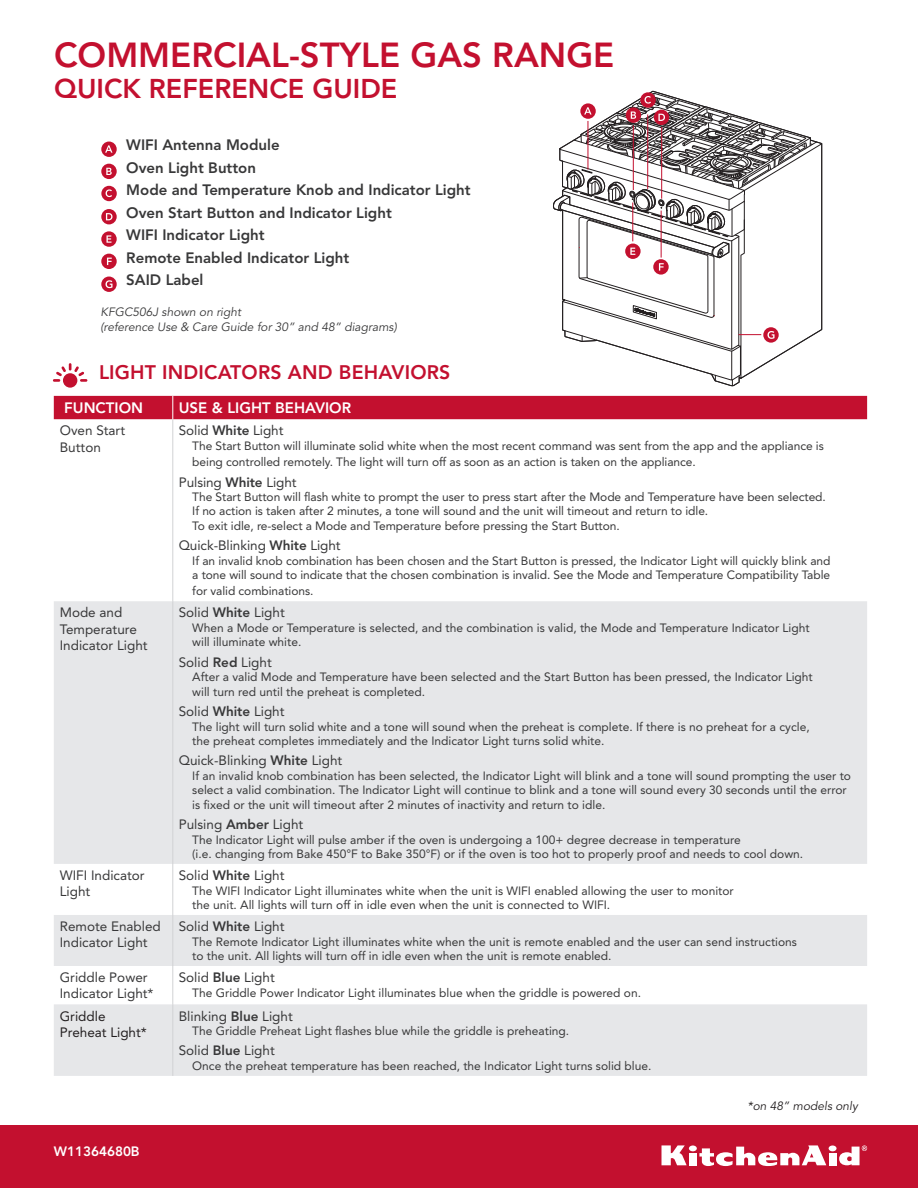
<style>
.page{position:relative;width:918px;height:1188px;background:#fff}
.page>*{position:absolute;margin:0;border:0;box-sizing:border-box;transform-origin:0 0}
.t1{font:800 34.5px "Avenir";color:#c3102f}
.t2{font:800 27px "Avenir";color:#c3102f}
.t3{font:800 19.5px "Avenir";letter-spacing:.01em;color:#c3102f}
.t4{font:800 15px "Avenir";color:#383839}
.t5{font:800 15px "Avenir";color:#fff}
.t6{font:13.5px/16.2px "Avenir LT Std";color:#383839}
.t7{font:13.5px/16.2px "Avenir LT Std";color:#231f20}
.t8{font:800 13.5px "Avenir";color:#fff}
.t9{font:12px/14.4px "Avenir LT Std";color:#383839}
.t10{font:italic 12px/15px "Avenir LT Std";color:#383839}
.t11{font:italic 12px "Avenir LT Std";color:#231f20}
.s1{font-family:"Avenir";font-weight:800}
</style>
<div class="page">
<div style="left:0;top:1125px;width:918px;height:63px;background:#c3102f"></div>
<div style="left:689px;top:1153px;width:8px;height:12px;background:#fff"></div>
<div style="left:689px;top:1145px;width:8px;height:6px;background:#fff;border-radius:50%"></div>
<div style="left:829px;top:1153px;width:8px;height:12px;background:#fff"></div>
<div style="left:829px;top:1145px;width:8px;height:6px;background:#fff;border-radius:50%"></div>
<svg style="left:662px;top:1145px;width:25px;height:20px"></svg>
<svg style="left:699px;top:1145px;width:127px;height:21px"></svg>
<svg style="left:839px;top:1145px;width:28px;height:20px"></svg>
<svg style="left:54px;top:601px;width:813px;height:475px;background:#e8e9ea"></svg>
<svg style="left:54px;top:864px;width:813px;height:51px"></svg>
<hr style="left:172px;top:419px;width:1px;height:182px;background:#d1d2d4">
<hr style="left:172px;top:601px;width:1px;height:263px;background:#d1d2d4">
<hr style="left:172px;top:864px;width:1px;height:51px;background:#d1d2d4">
<hr style="left:172px;top:915px;width:1px;height:51px;background:#d1d2d4">
<hr style="left:172px;top:966px;width:1px;height:38px;background:#d1d2d4">
<hr style="left:172px;top:1004px;width:1px;height:72px;background:#d1d2d4">
<div style="left:54px;top:396px;width:813px;height:23px;background:#c3102f"></div>
<div style="left:63px;top:373px;width:14px;height:15px;background:#c3102f;border-radius:50%"></div>
<svg style="left:53px;top:363px;width:34px;height:19px"></svg>
<div style="left:101px;top:142px;width:16px;height:15px;background:#c3102f;border-radius:50%"></div>
<svg style="left:105px;top:145px;width:8px;height:8px"></svg>
<div style="left:101px;top:164px;width:16px;height:15px;background:#c3102f;border-radius:50%"></div>
<svg style="left:106px;top:168px;width:6px;height:7px"></svg>
<svg style="left:101px;top:186px;width:16px;height:15px"></svg>
<svg style="left:106px;top:189px;width:6px;height:8px"></svg>
<svg style="left:101px;top:209px;width:16px;height:15px"></svg>
<svg style="left:106px;top:213px;width:7px;height:7px"></svg>
<svg style="left:101px;top:231px;width:16px;height:16px"></svg>
<svg style="left:107px;top:235px;width:5px;height:8px"></svg>
<div style="left:101px;top:254px;width:16px;height:15px;background:#c3102f;border-radius:50%"></div>
<svg style="left:107px;top:258px;width:5px;height:7px"></svg>
<svg style="left:101px;top:277px;width:16px;height:15px"></svg>
<svg style="left:106px;top:280px;width:7px;height:8px"></svg>
<svg style="left:553px;top:91px;width:269px;height:295px"></svg>
<p class="t1" style="left:54px;top:34px;width:562px">COMMERCIAL-STYLE GAS RANGE</p>
<p class="t2" style="left:54px;top:73px;width:345px">QUICK REFERENCE GUIDE</p>
<p class="t4" style="left:126px;top:136px;width:155px">WIFI Antenna Module</p>
<p class="t4" style="left:126px;top:159px;width:131px">Oven Light Button</p>
<p class="t4" style="left:126px;top:181px;width:346px">Mode and Temperature Knob and Indicator Light</p>
<p class="t4" style="left:126px;top:204px;width:267px">Oven Start Button and Indicator Light</p>
<p class="t4" style="left:126px;top:226px;width:140px">WIFI Indicator Light</p>
<p class="t4" style="left:126px;top:249px;width:225px">Remote Enabled Indicator Light</p>
<p class="t4" style="left:126px;top:271px;width:79px">SAID Label</p>
<p class="t10" style="left:100px;top:305px;width:298px">KFGC506J shown on right<br>(reference Use &amp; Care Guide for 30” and 48” diagrams)</p>
<p class="t3" style="left:99px;top:361px;width:353px">LIGHT INDICATORS AND BEHAVIORS</p>
<p class="t5" style="left:64px;top:399px;width:80px">FUNCTION</p>
<p class="t5" style="left:179px;top:399px;width:174px">USE &amp; LIGHT BEHAVIOR</p>
<p class="t6" style="left:60px;top:423px;width:67px">Oven Start<br>Button</p>
<p class="t6" style="left:179px;top:423px;width:106px">Solid <span class="s1">White</span> Light</p>
<p class="t9" style="left:192px;top:438px;width:633px;line-height:16.2px">The Start Button will illuminate solid white when the most recent command was sent from the app and the appliance is being controlled remotely. The light will turn off as soon as an action is taken on the appliance.</p>
<p class="t6" style="left:179px;top:474px;width:119px">Pulsing <span class="s1">White</span> Light</p>
<p class="t9" style="left:192px;top:490px;width:635px">The Start Button will flash white to prompt the user to press start after the Mode and Temperature have been selected.<br>If no action is taken after 2 minutes, a tone will sound and the unit will timeout and return to idle.<br>To exit idle, re-select a Mode and Temperature before pressing the Start Button.</p>
<p class="t6" style="left:179px;top:538px;width:163px">Quick-Blinking <span class="s1">White</span> Light</p>
<p class="t9" style="left:192px;top:553px;width:640px">If an invalid knob combination has been chosen and the Start Button is pressed, the Indicator Light will quickly blink and a tone will sound to indicate that the chosen combination is invalid. See the Mode and Temperature Compatibility Table</p>
<p class="t9" style="left:192px;top:584px;width:123px">for valid combinations.</p>
<p class="t6" style="left:60px;top:605px;width:89px">Mode and<br>Temperature<br>Indicator Light</p>
<p class="t6" style="left:179px;top:605px;width:108px">Solid <span class="s1">White</span> Light</p>
<p class="t9" style="left:192px;top:621px;width:619px">When a Mode or Temperature is selected, and the combination is valid, the Mode and Temperature Indicator Light will illuminate white.</p>
<p class="t6" style="left:179px;top:654px;width:95px">Solid <span class="s1">Red</span> Light</p>
<p class="t9" style="left:192px;top:670px;width:622px">After a valid Mode and Temperature have been selected and the Start Button has been pressed, the Indicator Light will turn red until the preheat is completed.</p>
<p class="t6" style="left:179px;top:703px;width:107px">Solid <span class="s1">White</span> Light</p>
<p class="t9" style="left:192px;top:719px;width:619px">The light will turn solid white and a tone will sound when the preheat is complete. If there is no preheat for a cycle, the preheat completes immediately and the Indicator Light turns solid white.</p>
<p class="t6" style="left:179px;top:753px;width:165px">Quick-Blinking <span class="s1">White</span> Light</p>
<p class="t9" style="left:192px;top:769px;width:660px">If an invalid knob combination has been selected, the Indicator Light will blink and a tone will sound prompting the user to select a valid combination. The Indicator Light will continue to blink and a tone will sound every 30 seconds until the error is fixed or the unit will timeout after 2 minutes of inactivity and return to idle.</p>
<p class="t6" style="left:179px;top:816px;width:126px">Pulsing <span class="s1">Amber</span> Light</p>
<p class="t9" style="left:192px;top:832px;width:612px">The Indicator Light will pulse amber if the oven is undergoing a 100+ degree decrease in temperature<br>(i.e. changing from Bake 450°F to Bake 350°F) or if the oven is too hot to properly proof and needs to cool down.</p>
<p class="t6" style="left:60px;top:867px;width:86px">WIFI Indicator<br>Light</p>
<p class="t6" style="left:179px;top:867px;width:107px">Solid <span class="s1">White</span> Light</p>
<p class="t9" style="left:192px;top:883px;width:543px">The WIFI Indicator Light illuminates white when the unit is WIFI enabled allowing the user to monitor the unit. All lights will turn off in idle even when the unit is connected to WIFI.</p>
<p class="t6" style="left:60px;top:918px;width:103px">Remote Enabled<br>Indicator Light</p>
<p class="t6" style="left:179px;top:918px;width:107px">Solid <span class="s1">White</span> Light</p>
<p class="t9" style="left:192px;top:934px;width:606px">The Remote Indicator Light illuminates white when the unit is remote enabled and the user can send instructions to the unit. All lights will turn off in idle even when the unit is remote enabled.</p>
<p class="t6" style="left:60px;top:969px;width:95px">Griddle Power<br>Indicator Light*</p>
<p class="t6" style="left:179px;top:969px;width:98px">Solid <span class="s1">Blue</span> Light</p>
<p class="t9" style="left:192px;top:985px;width:450px">The Griddle Power Indicator Light illuminates blue when the griddle is powered on.</p>
<p class="t7" style="left:60px;top:1008px;width:89px">Griddle<br>Preheat Light*</p>
<p class="t6" style="left:179px;top:1008px;width:115px">Blinking <span class="s1">Blue</span> Light</p>
<p class="t9" style="left:192px;top:1024px;width:378px">The Griddle Preheat Light flashes blue while the griddle is preheating.</p>
<p class="t6" style="left:179px;top:1043px;width:98px">Solid <span class="s1">Blue</span> Light</p>
<p class="t9" style="left:192px;top:1059px;width:461px">Once the preheat temperature has been reached, the Indicator Light turns solid blue.</p>
<p class="t8" style="left:54px;top:1143px;width:87px">W11364680B</p>
<p class="t11" style="left:747px;top:1099px;width:112px">*on 48” models only</p>
</div>
